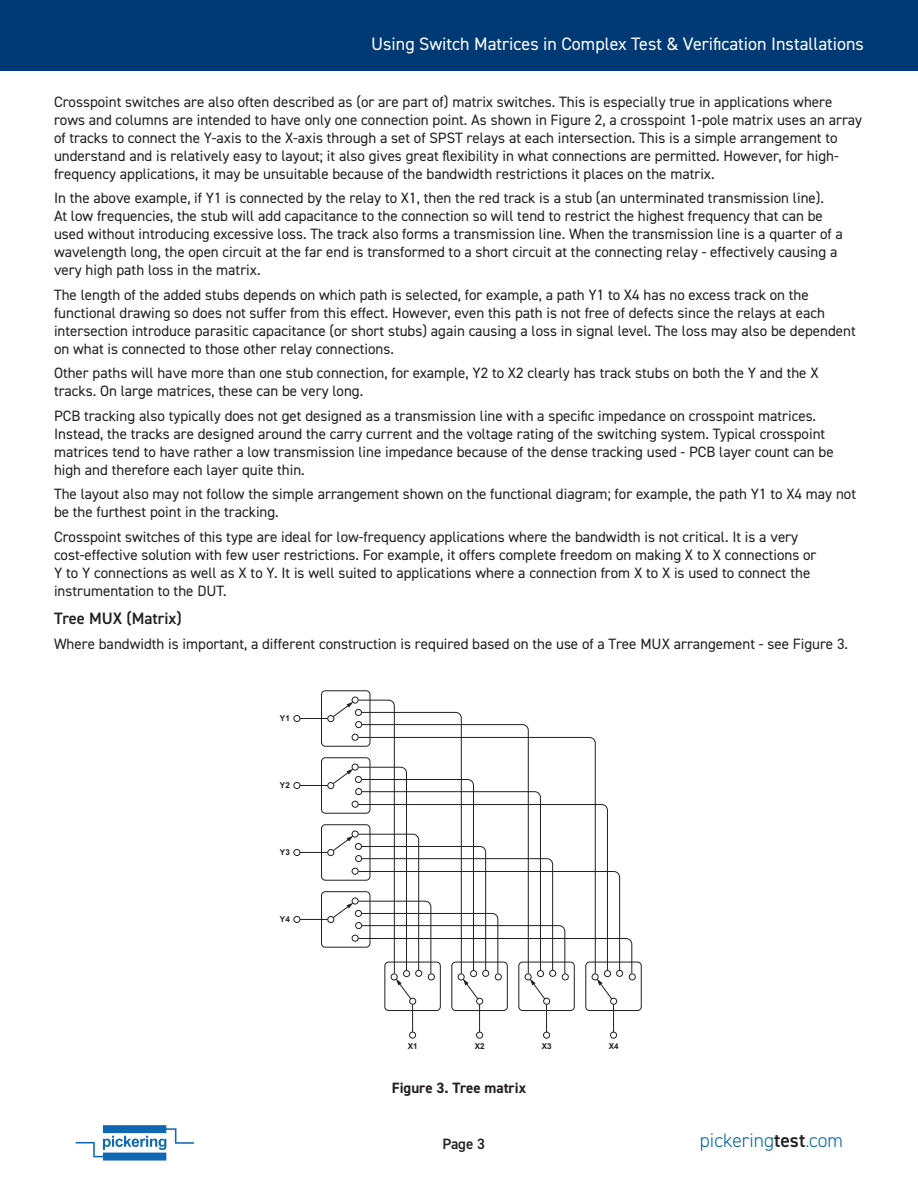
<style>
.page{position:relative;width:918px;height:1188px;background:#fff}
.page>*{position:absolute;margin:0;border:0;box-sizing:border-box;transform-origin:0 0}
.t1{font:300 19.5px "DIN2014";color:#0064ab}
.t2{font:18px "DIN2014";color:#fff}
.Main-Heading{font:600 16.5px "DIN2014";color:#231f20}
.Body{font:15px/18px "DIN2014";color:#231f20}
.Figure_Title{font:700 15px "DIN2014";color:#231f20}
.t3{font:600 15px "DIN2014";color:#231f20}
.t4{font:700 8.1px "Arial";color:#231f20}
.s1{font-weight:600;color:#231f20}
</style>
<div class="page">
<div style="left:0;top:0;width:918px;height:70px;background:#003974"></div>
<svg style="left:76px;top:1125px;width:118px;height:36px"></svg>
<div style="left:321px;top:690px;width:49px;height:57px;border:1px solid #231f20;border-radius:4px"></div>
<hr style="left:297px;top:718px;width:36px;height:1px;background:#231f20">
<div style="left:327px;top:715px;width:7px;height:7px;border:1px solid #231f20;border-radius:50%"></div>
<div style="left:321px;top:757px;width:49px;height:57px;border:1px solid #231f20;border-radius:4px"></div>
<hr style="left:297px;top:785px;width:36px;height:1px;background:#231f20">
<div style="left:327px;top:782px;width:7px;height:7px;border:1px solid #231f20;border-radius:50%"></div>
<div style="left:321px;top:824px;width:49px;height:57px;border:1px solid #231f20;border-radius:4px"></div>
<hr style="left:297px;top:852px;width:36px;height:1px;background:#231f20">
<div style="left:327px;top:849px;width:7px;height:7px;border:1px solid #231f20;border-radius:50%"></div>
<div style="left:321px;top:891px;width:49px;height:57px;border:1px solid #231f20;border-radius:4px"></div>
<hr style="left:297px;top:919px;width:36px;height:1px;background:#231f20">
<div style="left:327px;top:916px;width:7px;height:7px;border:1px solid #231f20;border-radius:50%"></div>
<div style="left:385px;top:962px;width:56px;height:49px;border:1px solid #231f20;border-radius:4px"></div>
<hr style="left:412px;top:999px;width:1px;height:36px;background:#231f20">
<div style="left:409px;top:998px;width:7px;height:7px;border:1px solid #231f20;border-radius:50%"></div>
<div style="left:452px;top:962px;width:56px;height:49px;border:1px solid #231f20;border-radius:4px"></div>
<hr style="left:479px;top:999px;width:1px;height:36px;background:#231f20">
<div style="left:476px;top:998px;width:7px;height:7px;border:1px solid #231f20;border-radius:50%"></div>
<div style="left:518px;top:962px;width:57px;height:49px;border:1px solid #231f20;border-radius:4px"></div>
<hr style="left:546px;top:999px;width:1px;height:36px;background:#231f20">
<div style="left:543px;top:998px;width:7px;height:7px;border:1px solid #231f20;border-radius:50%"></div>
<div style="left:585px;top:962px;width:57px;height:49px;border:1px solid #231f20;border-radius:4px"></div>
<hr style="left:613px;top:999px;width:1px;height:36px;background:#231f20">
<div style="left:629px;top:974px;width:7px;height:6px;border:1px solid #231f20;border-radius:50%"></div>
<div style="left:610px;top:998px;width:7px;height:7px;border:1px solid #231f20;border-radius:50%"></div>
<svg style="left:328px;top:697px;width:307px;height:307px"></svg>
<div style="left:294px;top:715px;width:6px;height:7px;background:#fff;border-radius:50%"></div>
<div style="left:294px;top:715px;width:6px;height:7px;border:1px solid #231f20;border-radius:50%"></div>
<div style="left:294px;top:782px;width:6px;height:7px;background:#fff;border-radius:50%"></div>
<div style="left:294px;top:782px;width:6px;height:7px;border:1px solid #231f20;border-radius:50%"></div>
<div style="left:294px;top:849px;width:6px;height:7px;background:#fff;border-radius:50%"></div>
<div style="left:294px;top:849px;width:6px;height:7px;border:1px solid #231f20;border-radius:50%"></div>
<div style="left:294px;top:916px;width:6px;height:7px;border:1px solid #231f20;border-radius:50%"></div>
<div style="left:409px;top:1032px;width:7px;height:7px;border:1px solid #231f20;border-radius:50%"></div>
<div style="left:476px;top:1032px;width:7px;height:7px;border:1px solid #231f20;border-radius:50%"></div>
<div style="left:543px;top:1032px;width:7px;height:7px;border:1px solid #231f20;border-radius:50%"></div>
<div style="left:610px;top:1032px;width:7px;height:6px;background:#fff;border-radius:50%"></div>
<div style="left:610px;top:1032px;width:7px;height:7px;border:1px solid #231f20;border-radius:50%"></div>
<p class="t2" style="left:371px;top:33px;width:494px">Using Switch Matrices in Complex Test &amp; Verification Installations</p>
<p class="Body" style="left:54px;top:92px;width:810px">Crosspoint switches are also often described as (or are part of) matrix switches. This is especially true in applications where rows and columns are intended to have only one connection point. As shown in Figure 2, a crosspoint 1-pole matrix uses an array of tracks to connect the Y-axis to the X-axis through a set of SPST relays at each intersection. This is a simple arrangement to understand and is relatively easy to layout; it also gives great flexibility in what connections are permitted. However, for high&shy;frequency applications, it may be unsuitable because of the bandwidth restrictions it places on the matrix.</p>
<p class="Body" style="left:54px;top:189px;width:790px">In the above example, if Y1 is connected by the relay to X1, then the red track is a stub (an unterminated transmission line).<br>At low frequencies, the stub will add capacitance to the connection so will tend to restrict the highest frequency that can be used without introducing excessive loss. The track also forms a transmission line. When the transmission line is a quarter of a wavelength long, the open circuit at the far end is transformed to a short circuit at the connecting relay - effectively causing a very high path loss in the matrix.</p>
<p class="Body" style="left:54px;top:285px;width:803px">The length of the added stubs depends on which path is selected, for example, a path Y1 to X4 has no excess track on the functional drawing so does not suffer from this effect. However, even this path is not free of defects since the relays at each intersection introduce parasitic capacitance (or short stubs) again causing a loss in signal level. The loss may also be dependent on what is connected to those other relay connections.</p>
<p class="Body" style="left:54px;top:364px;width:766px">Other paths will have more than one stub connection, for example, Y2 to X2 clearly has track stubs on both the Y and the X tracks. On large matrices, these can be very long.</p>
<p class="Body" style="left:54px;top:406px;width:781px">PCB tracking also typically does not get designed as a transmission line with a specific impedance on crosspoint matrices.<br>Instead, the tracks are designed around the carry current and the voltage rating of the switching system. Typical crosspoint matrices tend to have rather a low transmission line impedance because of the dense tracking used - PCB layer count can be high and therefore each layer quite thin.</p>
<p class="Body" style="left:54px;top:485px;width:804px">The layout also may not follow the simple arrangement shown on the functional diagram; for example, the path Y1 to X4 may not be the furthest point in the tracking.</p>
<p class="Body" style="left:54px;top:527px;width:764px">Crosspoint switches of this type are ideal for low-frequency applications where the bandwidth is not critical. It is a very cost-effective solution with few user restrictions. For example, it offers complete freedom on making X to X connections or Y to Y connections as well as X to Y. It is well suited to applications where a connection from X to X is used to connect the instrumentation to the DUT.</p>
<p class="Main-Heading" style="left:54px;top:608px;width:129px">Tree MUX (Matrix)</p>
<p class="Body" style="left:54px;top:634px;width:796px">Where bandwidth is important, a different construction is required based on the use of a Tree MUX arrangement - see Figure 3.</p>
<p class="t4" style="left:280px;top:713px;width:11px">Y1</p>
<p class="t4" style="left:280px;top:780px;width:11px">Y2</p>
<p class="t4" style="left:280px;top:847px;width:11px">Y3</p>
<p class="t4" style="left:280px;top:914px;width:11px">Y4</p>
<p class="t4" style="left:408px;top:1041px;width:11px">X1</p>
<p class="t4" style="left:475px;top:1041px;width:11px">X2</p>
<p class="t4" style="left:542px;top:1041px;width:11px">X3</p>
<p class="t4" style="left:609px;top:1041px;width:11px">X4</p>
<p class="Figure_Title" style="left:392px;top:1078px;width:136px">Figure 3. Tree matrix</p>
<p class="t3" style="left:442px;top:1134px;width:44px">Page 3</p>
<h1 class="t1" style="left:700px;top:1128px;width:145px">pickering<span class="s1">test</span>.com</h1>
</div>
